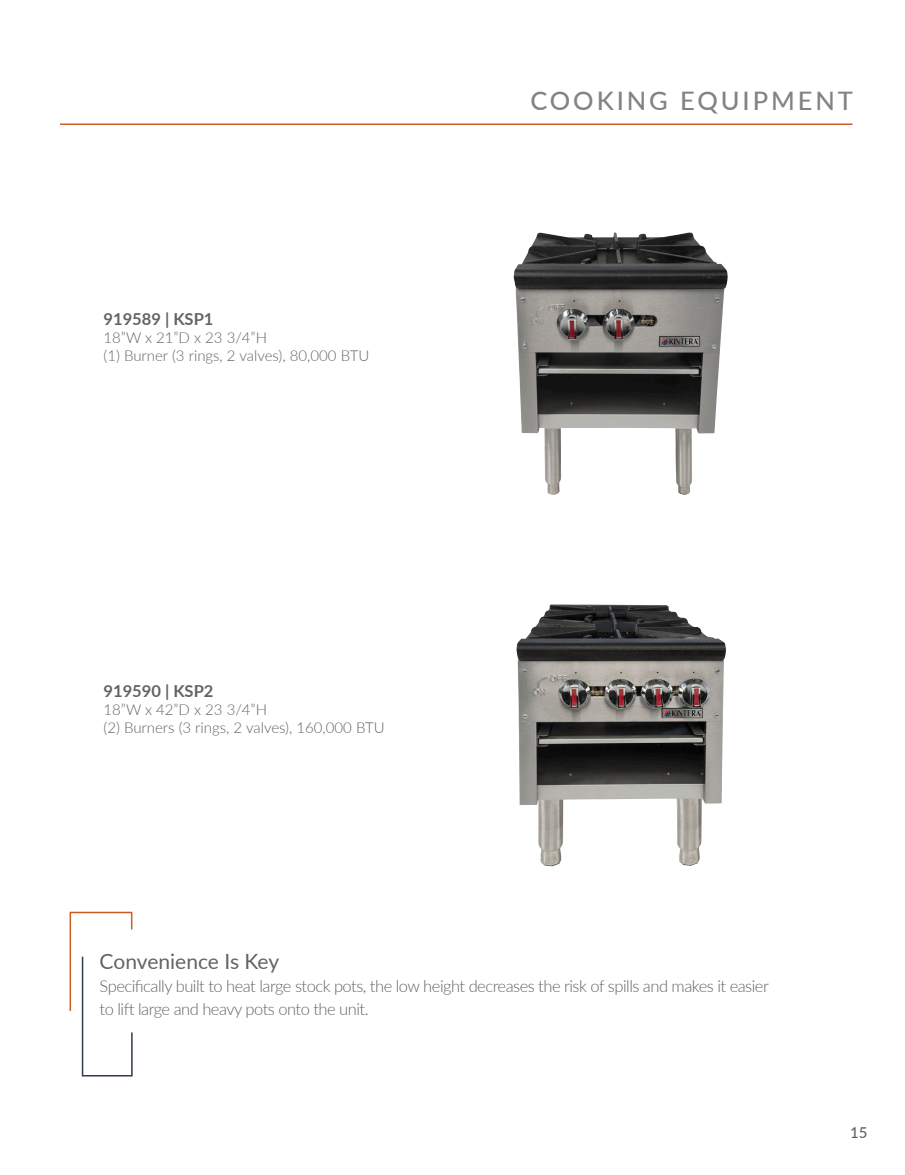
<style>
.page{position:relative;width:905px;height:1175px;background:#fff}
.page>*{position:absolute;margin:0;border:0;box-sizing:border-box;transform-origin:0 0}
.t1{font:500 25.5px "Lato";letter-spacing:.115em;color:#828386}
.t2{font:21px "Lato";letter-spacing:-.01em;color:#636366}
.t3{font:300 16.5px/22.5px "Lato";letter-spacing:-.03em;color:#636366}
.Paragraph_Style_1{font:700 16.5px "Lato";color:#636366}
.Paragraph_Style_1-2{font:300 15px "Lato";color:#636366}
.t4{font:500 15px "Lato";color:#636366}
</style>
<div class="page">
<hr style="left:60px;top:123px;width:792px;height:2px;background:#cd5a27">
<hr style="left:0;top:0;width:1px;height:123px;background:#313a4d">
<img style="left:516px;top:604px;width:210px;height:262px">
<img style="left:513px;top:232px;width:214px;height:263px">
<svg style="left:69px;top:911px;width:64px;height:166px"></svg>
<p class="Paragraph_Style_1" style="left:104px;top:307px;width:111px">919589 | KSP1</p>
<p class="Paragraph_Style_1-2" style="left:104px;top:327px;width:165px">18”W x 21”D x 23 3/4”H</p>
<p class="Paragraph_Style_1-2" style="left:104px;top:345px;width:267px">(1) Burner (3 rings, 2 valves), 80,000 BTU</p>
<p class="Paragraph_Style_1" style="left:104px;top:678px;width:111px">919590 | KSP2</p>
<p class="Paragraph_Style_1-2" style="left:104px;top:699px;width:165px">18”W x 42”D x 23 3/4”H</p>
<p class="Paragraph_Style_1-2" style="left:104px;top:717px;width:283px">(2) Burners (3 rings, 2 valves), 160,000 BTU</p>
<p class="t2" style="left:100px;top:946px;width:181px">Convenience Is Key</p>
<p class="t1" style="left:530px;top:83px;width:324px">COOKING EQUIPMENT</p>
<p class="t3" style="left:100px;top:974px;width:670px">Specifically built to heat large stock pots, the low height decreases the risk of spills and makes it easier to lift large and heavy pots onto the unit.</p>
<p class="t4" style="left:850px;top:1122px;width:19px">15</p>
</div>
